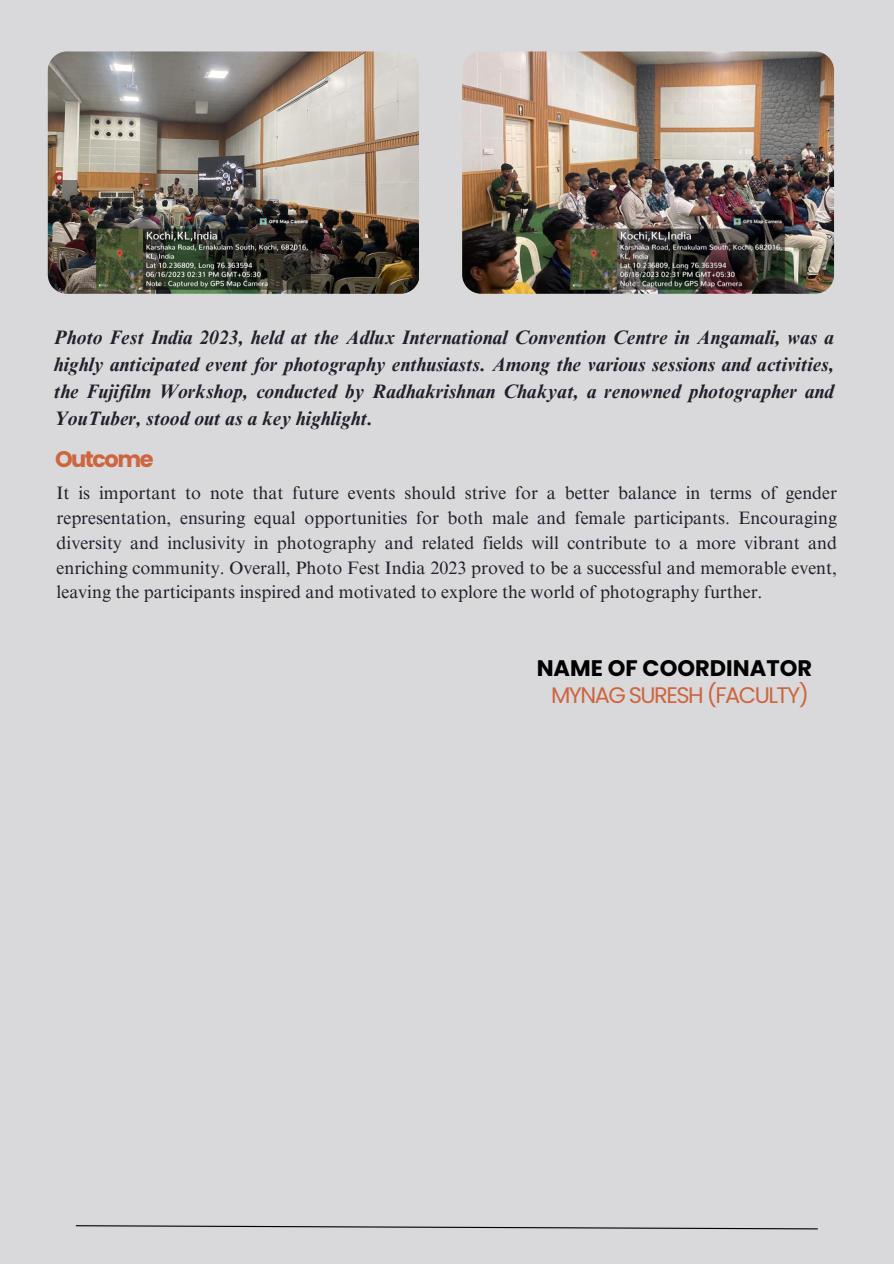
<style>
.page{position:relative;width:894px;height:1264px;background:#fff}
.page>*{position:absolute;margin:0;border:0;box-sizing:border-box;transform-origin:0 0}
.t1{font:22.5px "Poppins";letter-spacing:-.07em;color:#cd663f}
.t2{font:700 22.5px "Poppins";color:#000}
.t3{font:700 22.5px "Poppins";letter-spacing:-.07em;color:#cd663f}
.t4{font:italic 700 19.5px/27px "Times NRMT Pro";color:#231f2b;text-align:justify}
.t5{font:18px/24.8px "Times NRMT Pro";color:#231f2b;text-align:justify}
</style>
<div class="page">
<div style="left:0;top:0;width:893px;height:1263px;background:#d9d8db"></div>
<svg style="left:75px;top:1225px;width:743px;height:4px"></svg>
<img style="left:48px;top:51px;width:371px;height:243px;border-radius:19px">
<img style="left:462px;top:51px;width:371px;height:243px;border-radius:19px">
<h3 class="t4" style="left:54px;top:326px;width:781px">Photo Fest India 2023, held at the Adlux International Convention Centre in Angamali, was a highly anticipated event for photography enthusiasts. Among the various sessions and activities, the Fujifilm Workshop, conducted by Radhakrishnan Chakyat, a renowned photographer and YouTuber, stood out as a key highlight.</h3>
<p class="t3" style="left:55px;top:443px;width:100px">Outcome</p>
<h4 class="t5" style="left:57px;top:483px;width:781px">It is important to note that future events should strive for a better balance in terms of gender representation, ensuring equal opportunities for both male and female participants. Encouraging diversity and inclusivity in photography and related fields will contribute to a more vibrant and enriching community. Overall, Photo Fest India 2023 proved to be a successful and memorable event, leaving the participants inspired and motivated to explore the world of photography further.</h4>
<h2 class="t2" style="left:536px;top:652px;width:277px">NAME OF COORDINATOR</h2>
<h1 class="t1" style="left:551px;top:679px;width:259px">MYNAG SURESH (FACULTY)</h1>
</div>
